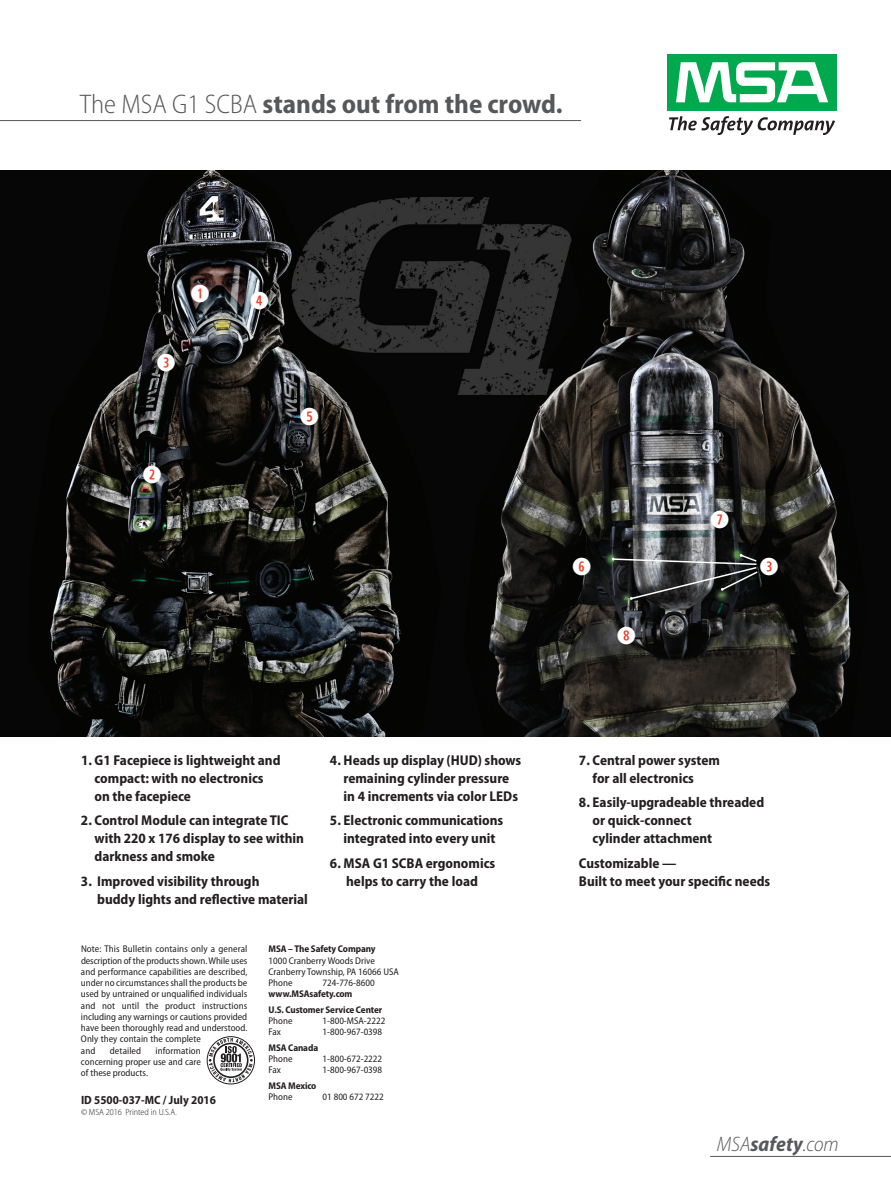
<style>
.page{position:relative;width:891px;height:1188px;background:#fff}
.page>*{position:absolute;margin:0;border:0;box-sizing:border-box;transform-origin:0 0}
.t1{font:700 semi-condensed 27px "Myriad Pro";color:#57585a}
.t2{font:700 23.55px "Combi Numerals Pro";color:#fff}
.t3{font:italic 300 semi-condensed 21px "Myriad Pro";color:#57585a}
.t4{font:700 semi-condensed 14.25px/18px "Myriad Pro";color:#231f20}
.t5{font:700 semi-condensed 12px "Myriad Pro";color:#231f20}
.t6{font:semi-condensed 9.75px/11.2px "Myriad Pro";color:#231f20}
.t7{font:700 semi-condensed 9.75px/15.5px "Myriad Pro";letter-spacing:-.01em;color:#231f20}
.t8{font:300 semi-condensed 9px "Myriad Pro";color:#231f20}
.s1{font-weight:300}
.s2{color:#57585a}
.s3{font-weight:700}
</style>
<div class="page">
<img style="left:0;top:171px;width:891px;height:566px">
<div style="left:144px;top:467px;width:16px;height:16px;background:#ef3e25;border-radius:50%"></div>
<div style="left:192px;top:286px;width:15px;height:16px;background:#ef3e25;border-radius:50%"></div>
<div style="left:158px;top:355px;width:16px;height:16px;background:#ef3e25;border-radius:50%"></div>
<div style="left:301px;top:408px;width:16px;height:16px;background:#ef3e25;border-radius:50%"></div>
<div style="left:251px;top:293px;width:16px;height:16px;background:#ef3e25;border-radius:50%"></div>
<div style="left:574px;top:558px;width:15px;height:16px;background:#ef3e25;border-radius:50%"></div>
<div style="left:712px;top:511px;width:15px;height:16px;background:#ef3e25;border-radius:50%"></div>
<div style="left:619px;top:627px;width:15px;height:17px;background:#ef3e25;border-radius:50%"></div>
<div style="left:761px;top:558px;width:16px;height:16px;background:#ef3e25;border-radius:50%"></div>
<svg style="left:612px;top:554px;width:147px;height:46px;background:#464848"></svg>
<div style="left:667px;top:54px;width:170px;height:57px;background:#00a94e"></div>
<svg style="left:676px;top:62px;width:152px;height:40px"></svg>
<svg style="left:669px;top:116px;width:166px;height:19px"></svg>
<hr style="left:710px;top:1156px;width:181px;height:1px;background:#57585a">
<hr style="left:0;top:120px;width:581px;height:1px;background:#57585a">
<div style="left:207px;top:1036px;width:48px;height:48px;border:1px solid #231f20;border-radius:50%"></div>
<svg style="left:209px;top:1038px;width:44px;height:44px"></svg>
<h1 class="t1" style="left:80px;top:94px;width:484px"><span class="s1">The MSA G1 SCBA</span> stands out from the crowd.</h1>
<h2 class="t2" style="left:190px;top:281px;width:21px">Q</h2>
<h2 class="t2" style="left:157px;top:349px;width:21px">E</h2>
<h2 class="t2" style="left:143px;top:461px;width:21px">W</h2>
<h2 class="t2" style="left:250px;top:288px;width:21px">R</h2>
<h2 class="t2" style="left:300px;top:403px;width:21px">T</h2>
<h3 class="t4" style="left:95px;top:752px;width:188px;text-indent:-14px">1. G1 Facepiece is lightweight and compact: with no electronics on the facepiece</h3>
<h3 class="t4" style="left:94px;top:812px;width:211px;text-indent:-13px">2. Control Module can integrate TIC with 220 x 176 display to see within darkness and smoke</h3>
<h3 class="t4" style="left:97px;top:873px;width:212px;text-indent:-16px">3. Improved visibility through<br>buddy lights and reflective material</h3>
<h3 class="t4" style="left:343px;top:752px;width:179px;text-indent:-13px">4. Heads up display (HUD) shows remaining cylinder pressure in 4 increments via color LEDs</h3>
<h3 class="t4" style="left:330px;top:812px;width:175px;text-align:center">5. Electronic communications integrated into every unit</h3>
<h3 class="t4" style="left:330px;top:855px;width:167px;text-align:center">6. MSA G1 SCBA ergonomics helps to carry the load</h3>
<p class="t6" style="left:81px;top:944px;width:168px">Note: This Bulletin contains only a general description of the products shown.While uses and performance capabilities are described, under no circumstances shall the products be used by untrained or unqualified individuals and not until the product instructions including any warnings or cautions provided have been thoroughly read and understood.<br>Only they contain the complete<br>and</p>
<p class="t6" style="left:81px;top:1045px;width:121px;text-align:justify;text-indent:75px">information concerning proper use and care of these products.</p>
<p class="t5" style="left:81px;top:1095px;width:136px">ID 5500-037-MC / July 2016</p>
<p class="t8" style="left:81px;top:1108px;width:97px">© MSA 2016 Printed in U.S.A<span class="s2">.</span></p>
<p class="t6" style="left:110px;top:1045px;width:33px">detailed</p>
<p class="t7" style="left:269px;top:942px;width:109px">MSA – The Safety Company</p>
<p class="t6" style="left:269px;top:955px;width:132px">1000 Cranberry Woods Drive<br>Cranberry Township, PA 16066 USA<br>Phone</p>
<p class="t6" style="left:323px;top:978px;width:54px">724-776-8600</p>
<p class="t7" style="left:269px;top:987px;width:115px">www.MSAsafety.com<br>U.S. Customer Service Center</p>
<p class="t6" style="left:269px;top:1016px;width:26px">Phone</p>
<p class="t6" style="left:323px;top:1016px;width:64px">1-800-MSA-2222</p>
<p class="t6" style="left:269px;top:1027px;width:14px">Fax</p>
<p class="t6" style="left:323px;top:1027px;width:61px">1-800-967-0398</p>
<p class="t7" style="left:269px;top:1041px;width:51px">MSA Canada</p>
<p class="t6" style="left:269px;top:1054px;width:26px">Phone</p>
<p class="t6" style="left:323px;top:1054px;width:61px">1-800-672-2222</p>
<p class="t6" style="left:269px;top:1065px;width:14px">Fax</p>
<p class="t6" style="left:323px;top:1065px;width:61px">1-800-967-0398</p>
<p class="t7" style="left:269px;top:1079px;width:49px">MSA Mexico</p>
<p class="t6" style="left:269px;top:1092px;width:26px">Phone</p>
<p class="t6" style="left:323px;top:1092px;width:63px">01 800 672 7222</p>
<h2 class="t2" style="left:572px;top:553px;width:21px">Y</h2>
<h2 class="t2" style="left:617px;top:622px;width:21px">I</h2>
<h2 class="t2" style="left:710px;top:506px;width:21px">U</h2>
<h2 class="t2" style="left:760px;top:553px;width:21px">E</h2>
<h3 class="t4" style="left:592px;top:752px;width:129px;text-indent:-13px">7. Central power system for all electronics</h3>
<h3 class="t4" style="left:592px;top:794px;width:173px;text-indent:-13px">8. Easily-upgradeable threaded or quick-connect<br>cylinder attachment</h3>
<h3 class="t4" style="left:579px;top:855px;width:193px">Customizable —<br>Built to meet your specific needs</h3>
<h3 class="t3" style="left:717px;top:1136px;width:123px">MSA<span class="s3">safety</span>.com</h3>
</div>
